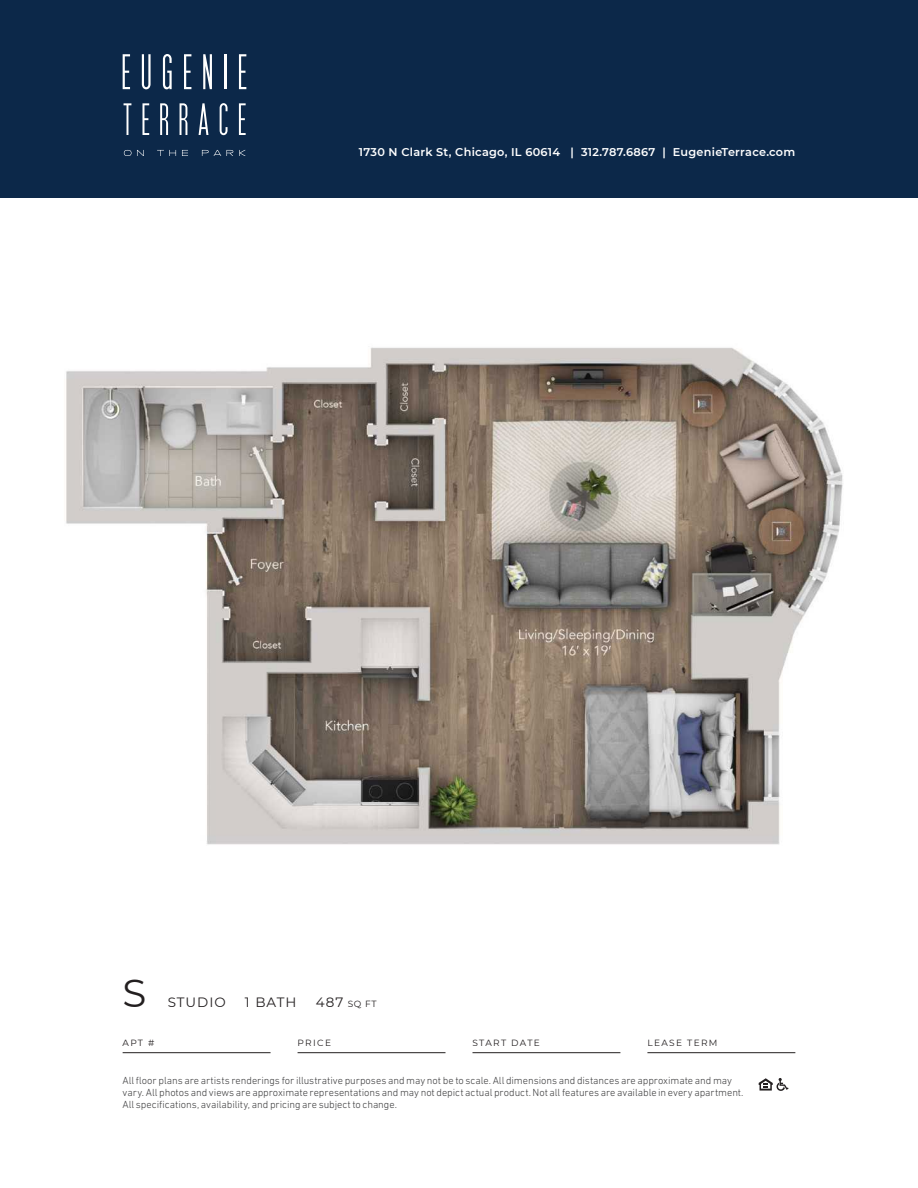
<style>
.page{position:relative;width:918px;height:1188px;background:#fff}
.page>*{position:absolute;margin:0;border:0;box-sizing:border-box;transform-origin:0 0}
.t1{font:13.5px "Montserrat";letter-spacing:.075em;color:#231f20}
.t2{font:600 11.25px "Montserrat";letter-spacing:.025em;color:#fff}
.t3{font:300 10.5px/12px "DIN Next LT Pro";letter-spacing:-.005em;color:#3e3e3f}
.t4{font:9px "Montserrat";letter-spacing:.15em;color:#231f20}
.s1{font-size:39px}
.s2{font-size:9px}
</style>
<div class="page">
<div style="left:0;top:0;width:918px;height:198px;background:#0c2849"></div>
<svg style="left:123px;top:54px;width:7px;height:35px"></svg>
<svg style="left:142px;top:54px;width:9px;height:35px"></svg>
<svg style="left:163px;top:54px;width:9px;height:35px"></svg>
<svg style="left:184px;top:54px;width:7px;height:35px"></svg>
<svg style="left:203px;top:54px;width:9px;height:35px"></svg>
<hr style="left:224px;top:54px;width:3px;height:35px;background:#fff">
<svg style="left:239px;top:54px;width:7px;height:35px"></svg>
<svg style="left:124px;top:103px;width:7px;height:32px"></svg>
<svg style="left:142px;top:103px;width:7px;height:32px"></svg>
<svg style="left:160px;top:103px;width:8px;height:32px"></svg>
<svg style="left:180px;top:103px;width:7px;height:32px"></svg>
<svg style="left:199px;top:103px;width:9px;height:32px"></svg>
<svg style="left:220px;top:103px;width:8px;height:32px"></svg>
<svg style="left:239px;top:103px;width:7px;height:32px"></svg>
<svg style="left:124px;top:150px;width:20px;height:6px"></svg>
<svg style="left:157px;top:150px;width:19px;height:6px"></svg>
<svg style="left:182px;top:150px;width:6px;height:6px"></svg>
<svg style="left:202px;top:150px;width:31px;height:6px"></svg>
<svg style="left:239px;top:150px;width:7px;height:6px"></svg>
<hr style="left:123px;top:1052px;width:148px;height:1px;background:#231f20">
<hr style="left:298px;top:1052px;width:148px;height:1px;background:#231f20">
<hr style="left:473px;top:1052px;width:147px;height:1px;background:#231f20">
<hr style="left:647px;top:1052px;width:148px;height:1px;background:#231f20">
<svg style="left:759px;top:1078px;width:30px;height:13px"></svg>
<img style="left:66px;top:347px;width:777px;height:498px">
<p class="t2" style="left:359px;top:147px;width:438px">1730 N Clark St, Chicago, IL 60614 | 312.787.6867 | EugenieTerrace.com</p>
<p class="t1" style="left:123px;top:997px;width:256px"><span class="s1">S</span> STUDIO 1 BATH 487 <span class="s2">SQ FT</span></p>
<p class="t4" style="left:123px;top:1037px;width:33px">APT #</p>
<p class="t4" style="left:298px;top:1037px;width:35px">PRICE</p>
<p class="t4" style="left:472px;top:1037px;width:69px">START DATE</p>
<p class="t4" style="left:647px;top:1037px;width:72px">LEASE TERM</p>
<p class="t3" style="left:123px;top:1076px;width:622px">All floor plans are artists renderings for illustrative purposes and may not be to scale. All dimensions and distances are approximate and may vary. All photos and views are approximate representations and may not depict actual product. Not all features are available in every apartment.<br>All specifications, availability, and pricing are subject to change.</p>
</div>
